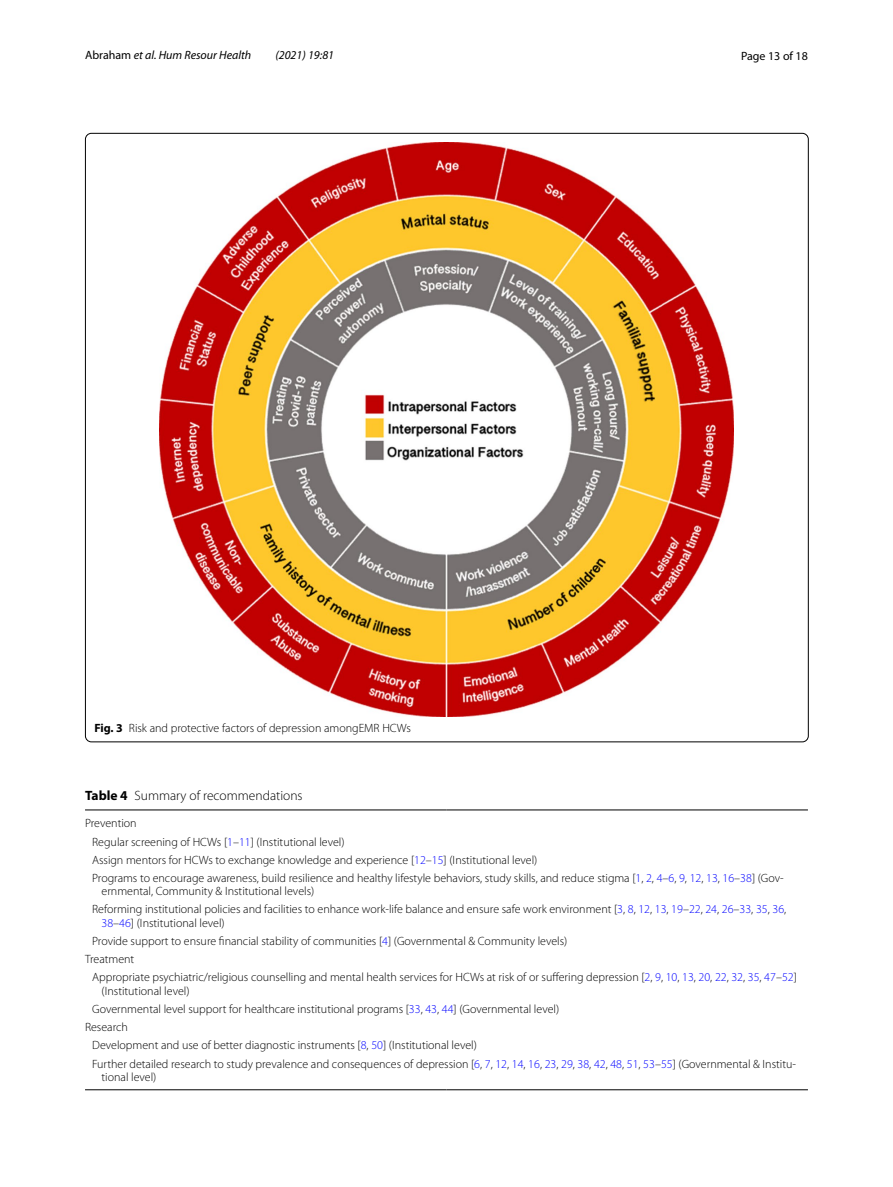
<style>
.page{position:relative;width:893px;height:1187px;background:#fff}
.page>*{position:absolute;margin:0;border:0;box-sizing:border-box;transform-origin:0 0}
.t1{font:300 13.5px "Myriad Pro";color:#000}
.t2{font:300 12px/18.1px "Myriad Pro";color:#000}
.t3{font:italic 12px "Myriad Pro";color:#000}
.t4{font:12px "Myriad Pro";color:#000}
.s1{font-style:normal}
.s2{font-weight:700}
.s3{color:#00f}
</style>
<div class="page">
<img style="left:160px;top:142px;width:574px;height:574px">
<hr style="left:85px;top:809px;width:361px;height:1px;background:#000">
<hr style="left:446px;top:809px;width:362px;height:1px;background:#000">
<hr style="left:85px;top:1089px;width:361px;height:1px;background:#000">
<hr style="left:446px;top:1089px;width:362px;height:1px;background:#000">
<p class="t3" style="left:85px;top:48px;width:168px"><span class="s1">Abraham</span> et al. Hum Resour Health</p>
<p class="t3" style="left:275px;top:48px;width:60px">(2021) 19:81</p>
<p class="t4" style="left:741px;top:48px;width:68px">Page 13 of 18</p>
<p class="t2" style="left:94px;top:719px;width:318px"><span class="s2">Fig. 3</span> Risk and protective factors of depression amongEMR HCWs</p>
<p class="t1" style="left:85px;top:788px;width:219px"><span class="s2">Table 4</span> Summary of recommendations</p>
<p class="t2" style="left:92px;top:814px;width:693px;text-indent:-7px">Prevention<br>Regular screening of HCWs [<span class="s3">1</span>–<span class="s3">11</span>] (Institutional level)<br>Assign mentors for HCWs to exchange knowledge and experience [<span class="s3">12</span>–<span class="s3">15</span>] (Institutional level)<br>Programs to encourage awareness, build resilience and healthy lifestyle behaviors, study skills, and reduce stigma [<span class="s3">1</span>, <span class="s3">2</span>, <span class="s3">4</span>–<span class="s3">6</span>, <span class="s3">9</span>, <span class="s3">12</span>, <span class="s3">13</span>, <span class="s3">16</span>–<span class="s3">38</span>] (Gov-</p>
<p class="t2" style="left:92px;top:882px;width:696px;text-indent:9px">ernmental, Community &amp; Institutional levels)<br>Reforming institutional policies and facilities to enhance work-life balance and ensure safe work environment [<span class="s3">3</span>, <span class="s3">8</span>, <span class="s3">12</span>, <span class="s3">13</span>, <span class="s3">19</span>–<span class="s3">22</span>, <span class="s3">24</span>, <span class="s3">26</span>–<span class="s3">33</span>, <span class="s3">35</span>, <span class="s3">36</span>,</p>
<p class="t2" style="left:102px;top:914px;width:125px"><span class="s3">38</span>–<span class="s3">46</span>] (Institutional level)</p>
<p class="t2" style="left:92px;top:932px;width:477px">Provide support to ensure financial stability of communities [<span class="s3">4</span>] (Governmental &amp; Community levels)</p>
<p class="t2" style="left:85px;top:950px;width:51px">Treatment</p>
<p class="t2" style="left:92px;top:968px;width:706px">Appropriate psychiatric/religious counselling and mental health services for HCWs at risk of or suffering depression [<span class="s3">2</span>, <span class="s3">9</span>, <span class="s3">10</span>, <span class="s3">13</span>, <span class="s3">20</span>, <span class="s3">22</span>, <span class="s3">32</span>, <span class="s3">35</span>, <span class="s3">47</span>–<span class="s3">52</span>]</p>
<p class="t2" style="left:102px;top:982px;width:90px">(Institutional level)</p>
<p class="t2" style="left:92px;top:1000px;width:469px">Governmental level support for healthcare institutional programs [<span class="s3">33</span>, <span class="s3">43</span>, <span class="s3">44</span>] (Governmental level)</p>
<p class="t2" style="left:85px;top:1018px;width:44px">Research</p>
<p class="t2" style="left:92px;top:1036px;width:386px">Development and use of better diagnostic instruments [<span class="s3">8</span>, <span class="s3">50</span>] (Institutional level)</p>
<p class="t2" style="left:92px;top:1054px;width:705px">Further detailed research to study prevalence and consequences of depression [<span class="s3">6</span>, <span class="s3">7</span>, <span class="s3">12</span>, <span class="s3">14</span>, <span class="s3">16</span>, <span class="s3">23</span>, <span class="s3">29</span>, <span class="s3">38</span>, <span class="s3">42</span>, <span class="s3">48</span>, <span class="s3">51</span>, <span class="s3">53</span>–<span class="s3">55</span>] (Governmental &amp; Institu-</p>
<p class="t2" style="left:102px;top:1068px;width:56px">tional level)</p>
</div>
